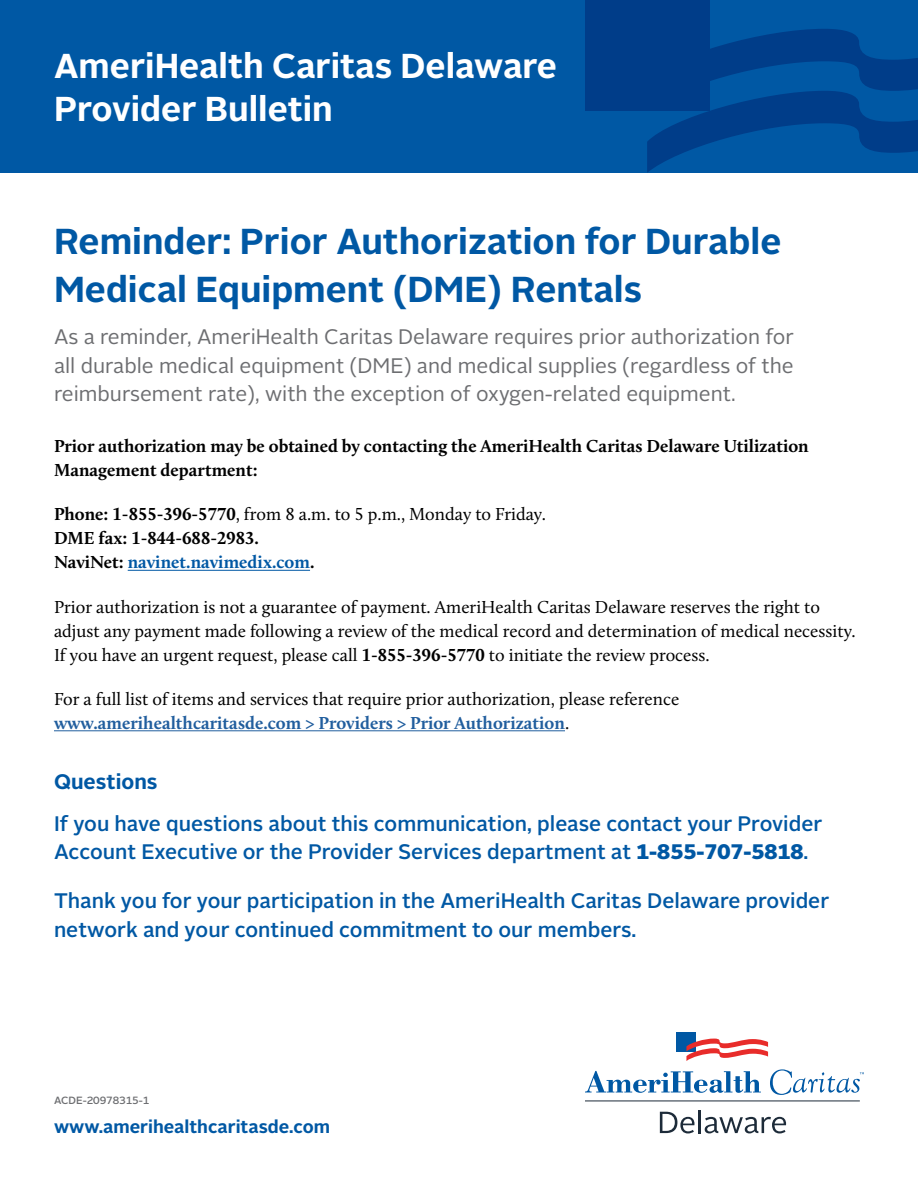
<style>
.page{position:relative;width:918px;height:1188px;background:#fff}
.page>*{position:absolute;margin:0;border:0;box-sizing:border-box;transform-origin:0 0}
.Body_Copy{font:700 36px/48px "Alright Sans";color:#0058a4}
.t1{font:700 34.5px/43.5px "Alright Sans";color:#fff}
.Body_Copy-2{font:500 21px/28.5px "Alright Sans";color:#0058a4}
.Body_Copy-3{font:21px/28.5px "Alright Sans";color:#6d6e71;text-align:justify}
.Body_Copy-4{font:700 21px "Alright Sans";color:#0058a4}
.Body_Copy-5{font:18px/24px "Calluna";color:#000}
.Body_Copy-6{font:700 18px/24px "Calluna";color:#000}
.t2{font:700 18px "Alright Sans";color:#0058a4}
.t3{font:500 10.5px "Alright Sans";color:#6d6e71}
.s1{font-weight:400}
.s2{color:#0058a4}
.s3{font-weight:700}
.s4{font-weight:700;color:#215e9e}
.s5{font-weight:900}
</style>
<div class="page">
<div style="left:0;top:0;width:918px;height:173px;background:#0058a4"></div>
<div style="left:585px;top:0;width:124px;height:111px;background:#003d89"></div>
<svg style="left:647px;top:29px;width:271px;height:144px"></svg>
<hr style="left:128px;top:570px;width:182px;height:1px;background:#0058a4">
<hr style="left:54px;top:730px;width:511px;height:1px;background:#215e9e">
<div style="left:677px;top:1032px;width:19px;height:19px;background:#0058a4"></div>
<svg style="left:686px;top:1039px;width:82px;height:22px"></svg>
<svg style="left:585px;top:1071px;width:176px;height:22px"></svg>
<svg style="left:660px;top:1112px;width:34px;height:21px"></svg>
<hr style="left:698px;top:1110px;width:3px;height:23px;background:#1d2b39">
<svg style="left:705px;top:1117px;width:81px;height:16px"></svg>
<hr style="left:585px;top:1101px;width:275px;height:1px;background:#1d2b39">
<svg style="left:770px;top:1069px;width:94px;height:26px"></svg>
<p class="t1" style="left:54px;top:44px;width:505px">AmeriHealth Caritas Delaware<br>Provider Bulletin</p>
<p class="Body_Copy" style="left:54px;top:218px;width:729px">Reminder: Prior Authorization for Durable<br>Medical Equipment (DME) Rentals</p>
<p class="Body_Copy-3" style="left:54px;top:323px;width:741px">As a reminder, AmeriHealth Caritas Delaware requires prior authorization for all durable medical equipment (DME) and medical supplies (regardless of the reimbursement rate), with the exception of oxygen-related equipment.</p>
<p class="Body_Copy-6" style="left:54px;top:434px;width:756px">Prior authorization may be obtained by contacting the AmeriHealth Caritas Delaware Utilization<br>Management department:</p>
<p class="Body_Copy-6" style="left:54px;top:502px;width:494px">Phone: 1-855-396-5770<span class="s1">, from 8 a.m. to 5 p.m., Monday to Friday.<br></span>DME fax: 1-844-688-2983.<br>NaviNet: <span class="s2">navinet.navimedix.com</span>.</p>
<p class="Body_Copy-5" style="left:54px;top:595px;width:803px">Prior authorization is not a guarantee of payment. AmeriHealth Caritas Delaware reserves the right to adjust any payment made following a review of the medical record and determination of medical necessity.<br>If you have an urgent request, please call <span class="s3">1-855-396-5770</span> to initiate the review process.</p>
<p class="Body_Copy-5" style="left:54px;top:687px;width:627px">For a full list of items and services that require prior authorization, please reference <span class="s4">www.amerihealthcaritasde.com &gt; Providers &gt; Prior Authorization</span>.</p>
<p class="Body_Copy-4" style="left:54px;top:767px;width:105px">Questions</p>
<p class="Body_Copy-2" style="left:54px;top:810px;width:770px">If you have questions about this communication, please contact your Provider<br>Account Executive or the Provider Services department at <span class="s5">1-855-707-5818</span>.</p>
<p class="Body_Copy-2" style="left:54px;top:887px;width:777px">Thank you for your participation in the AmeriHealth Caritas Delaware provider network and your continued commitment to our members.</p>
<p class="t3" style="left:54px;top:1094px;width:97px">ACDE-20978315-1</p>
<p class="t2" style="left:54px;top:1114px;width:278px">www.amerihealthcaritasde.com</p>
</div>
